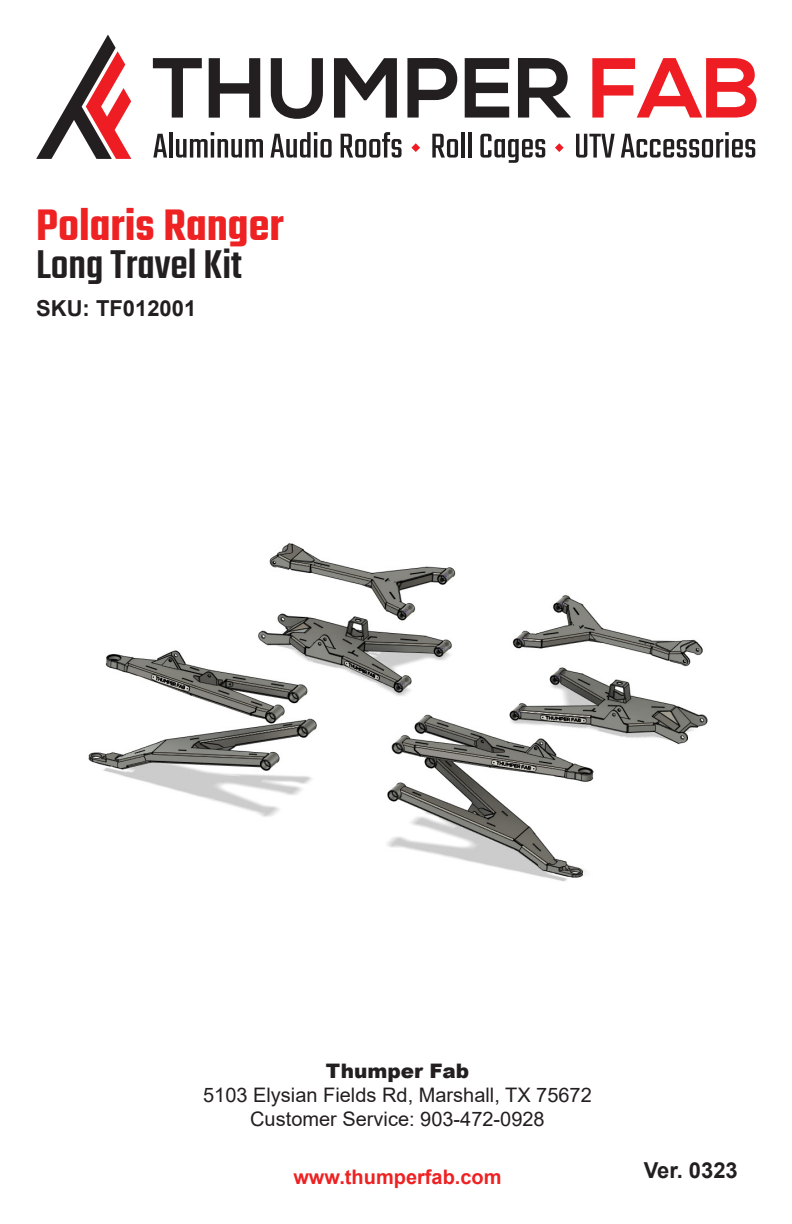
<style>
.page{position:relative;width:792px;height:1224px;background:#fff}
.page>*{position:absolute;margin:0;border:0;box-sizing:border-box;transform-origin:0 0}
.t1{font:600 48px "Teko";color:#ee2123}
.t2{font:500 44px "Teko";color:#231f20}
.t3{font:700 22px "Arial";color:#231f20}
.t4{font:20px "Arial";color:#231f20}
.t5{font:700 20px "Arial";color:#ee2123}
.t6{font:900 20px "Arial";color:#231f20}
</style>
<div class="page">
<svg style="left:36px;top:35px;width:95px;height:124px"></svg>
<svg style="left:153px;top:58px;width:49px;height:60px"></svg>
<svg style="left:209px;top:58px;width:51px;height:60px"></svg>
<svg style="left:271px;top:58px;width:52px;height:61px"></svg>
<svg style="left:334px;top:58px;width:63px;height:60px"></svg>
<svg style="left:407px;top:58px;width:102px;height:60px"></svg>
<svg style="left:518px;top:58px;width:53px;height:60px"></svg>
<svg style="left:592px;top:58px;width:165px;height:60px"></svg>
<svg style="left:153px;top:134px;width:14px;height:24px"></svg>
<hr style="left:169px;top:132px;width:4px;height:26px;background:#231f20">
<svg style="left:176px;top:132px;width:87px;height:26px"></svg>
<svg style="left:270px;top:132px;width:62px;height:26px"></svg>
<svg style="left:341px;top:132px;width:61px;height:26px"></svg>
<svg style="left:432px;top:134px;width:26px;height:24px"></svg>
<hr style="left:461px;top:132px;width:4px;height:26px;background:#231f20">
<hr style="left:468px;top:132px;width:3px;height:26px;background:#231f20">
<svg style="left:480px;top:134px;width:65px;height:29px"></svg>
<svg style="left:576px;top:134px;width:39px;height:24px"></svg>
<svg style="left:621px;top:132px;width:134px;height:26px"></svg>
<svg style="left:411px;top:143px;width:9px;height:9px"></svg>
<svg style="left:555px;top:143px;width:9px;height:9px"></svg>
<img style="left:88px;top:543px;width:620px;height:339px">
<p class="t1" style="left:36px;top:196px;width:249px">Polaris Ranger</p>
<p class="t2" style="left:36px;top:239px;width:207px">Long Travel Kit</p>
<p class="t3" style="left:36px;top:293px;width:162px">SKU: TF012001</p>
<p class="t6" style="left:326px;top:1056px;width:145px">Thumper Fab</p>
<p class="t4" style="left:203px;top:1081px;width:390px">5103 Elysian Fields Rd, Marshall, TX 75672</p>
<p class="t4" style="left:250px;top:1105px;width:296px">Customer Service: 903-472-0928</p>
<p class="t5" style="left:293px;top:1163px;width:210px">www.thumperfab.com</p>
<p class="t3" style="left:644px;top:1155px;width:96px">Ver. 0323</p>
</div>
